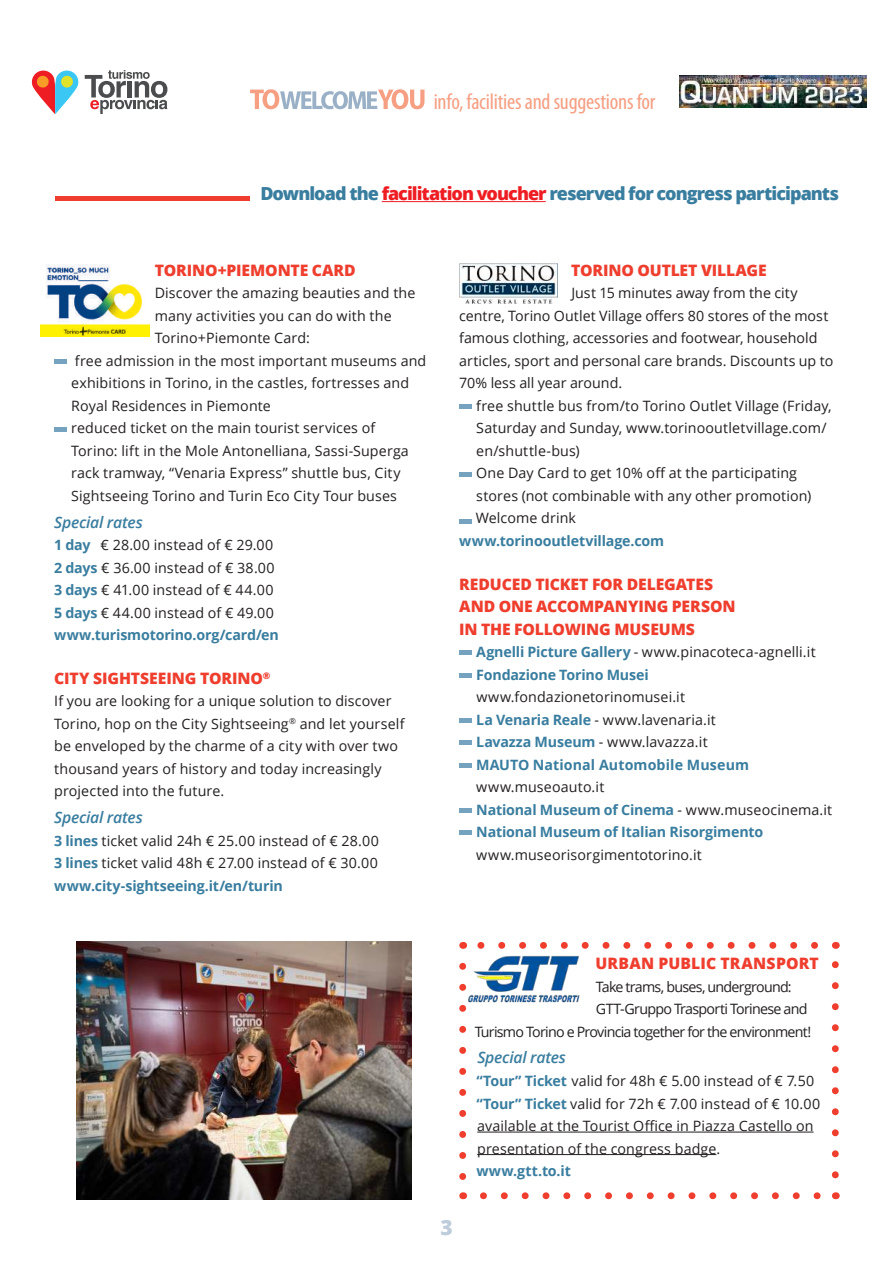
<style>
.page{position:relative;width:893px;height:1263px;background:#fff}
.page>*{position:absolute;margin:0;border:0;box-sizing:border-box;transform-origin:0 0}
.t1{font:condensed 22.5px "Myriad Pro";letter-spacing:-.01em;color:#f69f83}
.t2{font:800 21px "Open Sans";color:#beccdb}
.t3{font:800 18px "Open Sans";letter-spacing:-.055em;color:#397d9f}
.t4{font:800 15.75px/22.5px "Open Sans";letter-spacing:-.01em;color:#ef3e2e}
.t5{font:italic 600 15.75px "Open Sans";letter-spacing:-.015em;color:#397d9f}
.t6{font:800 15.75px "Open Sans";letter-spacing:.01em;color:#ef3e2e}
.t7{font:14.25px/22.5px "Open Sans";letter-spacing:.005em;color:#231f20}
.t8{font:700 14.25px/22.5px "Open Sans";letter-spacing:-.01em;color:#397d9f}
.t9{font:14.25px "Open Sans";letter-spacing:-.05em;color:#231f20}
.t10{font:700 14.25px "Open Sans";letter-spacing:.01em;color:#397d9f}
.s1{color:#ee1d23}
.s2{font-weight:700;color:#397d9f}
.s3{font-weight:400;color:#231f20}
</style>
<div class="page">
<svg style="left:250px;top:89px;width:175px;height:20px"></svg>
<svg style="left:31px;top:70px;width:136px;height:44px"></svg>
<img style="left:679px;top:76px;width:187px;height:31px">
<hr style="left:382px;top:201px;width:164px;height:1px;background:#ee1d23">
<div style="left:55px;top:196px;width:195px;height:5px;background:#ef3e2e"></div>
<div style="left:54px;top:359px;width:13px;height:5px;background:#75a3bf"></div>
<hr style="left:54px;top:427px;width:13px;height:4px;background:#75a3bf">
<img style="left:41px;top:264px;width:109px;height:72px">
<img style="left:77px;top:942px;width:334px;height:257px">
<img style="left:459px;top:264px;width:99px;height:39px">
<div style="left:459px;top:404px;width:13px;height:5px;background:#75a3bf"></div>
<hr style="left:459px;top:472px;width:13px;height:4px;background:#75a3bf">
<hr style="left:459px;top:519px;width:13px;height:4px;background:#75a3bf">
<hr style="left:459px;top:651px;width:13px;height:4px;background:#75a3bf">
<hr style="left:459px;top:673px;width:13px;height:4px;background:#75a3bf">
<hr style="left:459px;top:718px;width:13px;height:4px;background:#75a3bf">
<hr style="left:459px;top:741px;width:13px;height:4px;background:#75a3bf">
<hr style="left:459px;top:763px;width:13px;height:4px;background:#75a3bf">
<hr style="left:459px;top:808px;width:13px;height:4px;background:#75a3bf">
<hr style="left:459px;top:831px;width:13px;height:4px;background:#75a3bf">
<hr style="left:477px;top:1132px;width:337px;height:1px;background:#231f20">
<hr style="left:477px;top:1154px;width:239px;height:1px;background:#231f20">
<img style="left:466px;top:955px;width:114px;height:48px">
<svg style="left:459px;top:966px;width:7px;height:214px"></svg>
<svg style="left:483px;top:1192px;width:338px;height:7px"></svg>
<svg style="left:832px;top:961px;width:7px;height:214px"></svg>
<svg style="left:477px;top:942px;width:338px;height:7px"></svg>
<h1 class="t1" style="left:434px;top:88px;width:223px">info, facilities and suggestions for</h1>
<p class="t3" style="left:260px;top:180px;width:580px">Download the <span class="s1">facilitation voucher</span> reserved for congress participants</p>
<p class="t4" style="left:155px;top:258px;width:203px">TORINO+PIEMONTE CARD</p>
<p class="t7" style="left:155px;top:282px;width:262px">Discover the amazing beauties and the</p>
<p class="t7" style="left:155px;top:304px;width:238px">many activities you can do with the</p>
<p class="t7" style="left:155px;top:327px;width:157px">Torino+Piemonte Card:</p>
<p class="t7" style="left:75px;top:349px;width:353px">free admission in the most important museums and</p>
<p class="t7" style="left:71px;top:372px;width:340px">exhibitions in Torino, in the castles, fortresses and</p>
<p class="t7" style="left:71px;top:394px;width:201px">Royal Residences in Piemonte</p>
<p class="t7" style="left:71px;top:417px;width:305px">reduced ticket on the main tourist services of</p>
<p class="t7" style="left:71px;top:439px;width:339px">Torino: lift in the Mole Antonelliana, Sassi-Superga</p>
<p class="t7" style="left:71px;top:462px;width:331px">rack tramway, “Venaria Express” shuttle bus, City</p>
<p class="t7" style="left:71px;top:484px;width:327px">Sightseeing Torino and Turin Eco City Tour buses</p>
<p class="t5" style="left:54px;top:511px;width:90px">Special rates</p>
<p class="t7" style="left:54px;top:533px;width:226px"><span class="s2">1 day</span> € 28.00 instead of € 29.00<br><span class="s2">2 days</span> € 36.00 instead of € 38.00<br><span class="s2">3 days</span> € 41.00 instead of € 44.00<br><span class="s2">5 days</span> € 44.00 instead of € 49.00 <span class="s2">www.turismotorino.org/card/en</span></p>
<p class="t4" style="left:54px;top:666px;width:218px">CITY SIGHTSEEING TORINO<sup>®</sup></p>
<p class="t7" style="left:54px;top:690px;width:352px">If you are looking for a unique solution to discover Torino, hop on the City Sightseeing<sup>®</sup> and let yourself be enveloped by the charme of a city with over two thousand years of history and today increasingly projected into the future.</p>
<p class="t5" style="left:54px;top:807px;width:90px">Special rates</p>
<p class="t7" style="left:54px;top:829px;width:326px;text-align:justify"><span class="s2">3 lines</span> ticket valid 24h € 25.00 instead of € 28.00<br><span class="s2">3 lines</span> ticket valid 48h € 27.00 instead of € 30.00 <span class="s2">www.city-sightseeing.it/en/turin</span></p>
<p class="t4" style="left:571px;top:258px;width:197px">TORINO OUTLET VILLAGE</p>
<p class="t7" style="left:459px;top:282px;width:375px;text-indent:112px">Just 15 minutes away from the city centre, Torino Outlet Village offers 80 stores of the most famous clothing, accessories and footwear, household articles, sport and personal care brands. Discounts up to 70% less all year around.</p>
<p class="t7" style="left:476px;top:394px;width:357px">free shuttle bus from/to Torino Outlet Village (Friday, Saturday and Sunday, www.torinooutletvillage.com/ en/shuttle-bus)<br>One Day Card to get 10% off at the participating stores (not combinable with any other promotion)<br>Welcome drink</p>
<p class="t8" style="left:459px;top:529px;width:206px">www.torinooutletvillage.com</p>
<p class="t4" style="left:459px;top:572px;width:278px">REDUCED TICKET FOR DELEGATES<br>AND ONE ACCOMPANYING PERSON<br>IN THE FOLLOWING MUSEUMS</p>
<p class="t8" style="left:476px;top:640px;width:341px">Agnelli Picture Gallery <span class="s3">- www.pinacoteca-agnelli.it<br></span>Fondazione Torino Musei</p>
<p class="t7" style="left:476px;top:685px;width:274px">www.fondazionetorinomusei.it<br><span class="s2">La Venaria Reale</span> - www.lavenaria.it <span class="s2">Lavazza Museum</span> - www.lavazza.it <span class="s2">MAUTO National Automobile Museum</span></p>
<p class="t8" style="left:476px;top:775px;width:358px"><span class="s3">www.museoauto.it<br></span>National Museum of Cinema <span class="s3">- www.museocinema.it<br></span>National Museum of Italian Risorgimento</p>
<p class="t7" style="left:476px;top:843px;width:227px">www.museorisorgimentotorino.it</p>
<h2 class="t2" style="left:440px;top:1212px;width:14px">3</h2>
<p class="t6" style="left:595px;top:951px;width:225px">URBAN PUBLIC TRANSPORT</p>
<p class="t9" style="left:596px;top:977px;width:197px">Take trams, buses, underground:</p>
<p class="t9" style="left:596px;top:999px;width:213px">GTT-Gruppo Trasporti Torinese and</p>
<p class="t9" style="left:475px;top:1022px;width:338px">Turismo Torino e Provincia together for the environment!</p>
<p class="t5" style="left:477px;top:1047px;width:90px">Special rates</p>
<p class="t7" style="left:476px;top:1069px;width:345px"><span class="s2">“Tour” Ticket</span> valid for 48h € 5.00 instead of € 7.50 <span class="s2">“Tour” Ticket</span> valid for 72h € 7.00 instead of € 10.00 available at the Tourist Office in Piazza Castello on presentation of the congress badge.</p>
<p class="t10" style="left:476px;top:1161px;width:96px">www.gtt.to.it</p>
</div>
